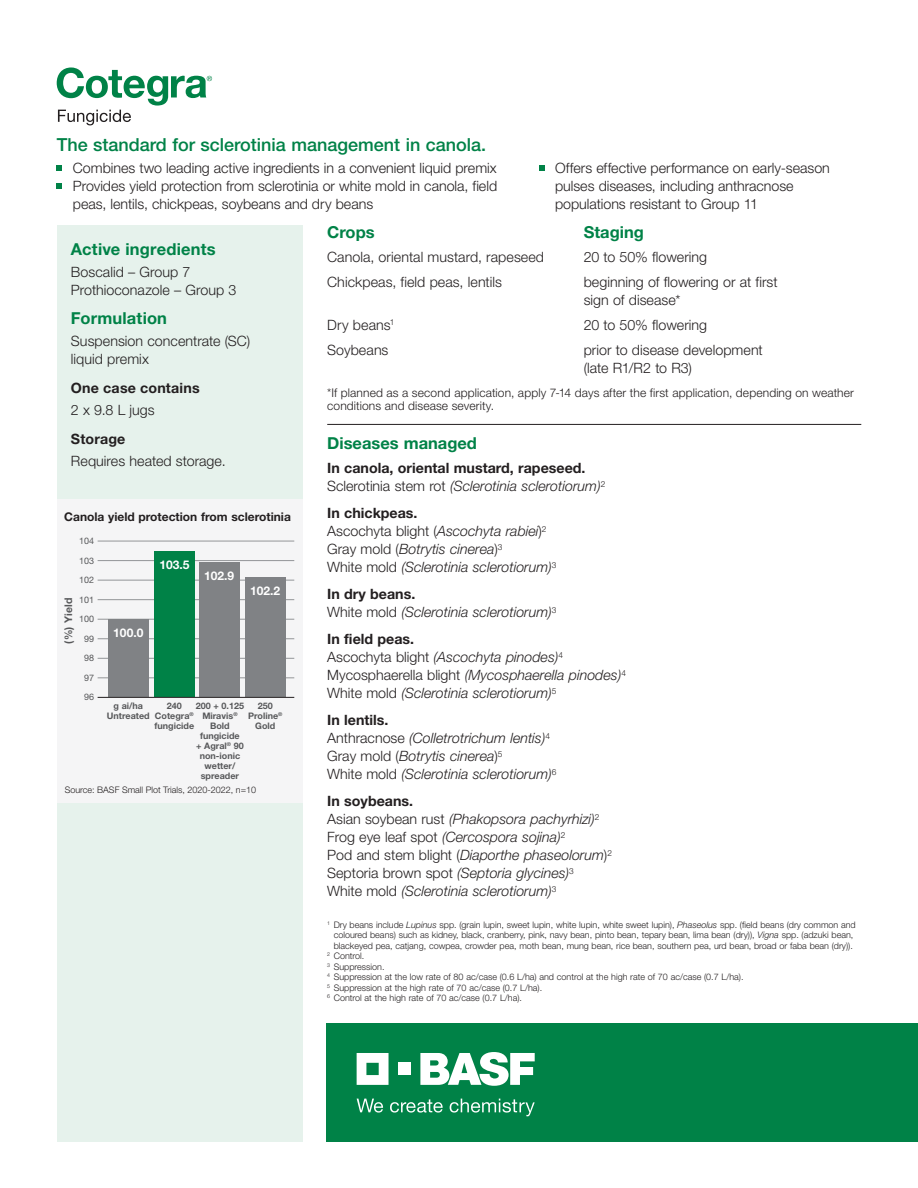
<style>
.page{position:relative;width:918px;height:1188px;background:#fff}
.page>*{position:absolute;margin:0;border:0;box-sizing:border-box;transform-origin:0 0}
.t1{font:500 18px "Helvetica Neue LT Std";color:#008247}
.t2{font:700 16.5px "Helvetica Neue LT Std";color:#008247}
.t3{font:italic 300 14.25px/18px "Helvetica Neue LT Std";color:#231f20}
.t4{font:300 14.25px/18px "Helvetica Neue LT Std";color:#231f20}
.t5{font:700 14.25px/18px "Helvetica Neue LT Std";color:#231f20}
.t6{font:300 12px/13.5px "Helvetica Neue LT Std";letter-spacing:.01em;color:#231f20}
.t7{font:700 12px "Helvetica Neue LT Std";color:#231f20}
.t8{font:700 12px "Helvetica Neue LT Std";color:#fff}
.t9{font:700 10.5px "Helvetica Neue LT Std";color:#57585a}
.t10{font:300 9px "Helvetica Neue LT Std";color:#231f20}
.t11{font:700 9px/9.9px "Helvetica Neue LT Std";color:#57585a;text-align:center}
.t12{font:9px/19.5px "Helvetica Neue LT Std";letter-spacing:-.01em;color:#57585a;text-align:center}
.s1{font-weight:300}
.s2{font-weight:300;font-style:italic}
.s3{font-weight:700;font-style:normal}
.s4{font-style:normal}
.s5{font-style:italic}
</style>
<div class="page">
<div style="left:57px;top:226px;width:245px;height:916px;background:#e6f2ec"></div>
<div style="left:327px;top:1023px;width:591px;height:119px;background:#008247"></div>
<svg style="left:357px;top:1053px;width:32px;height:32px"></svg>
<div style="left:398px;top:1063px;width:13px;height:12px;background:#fff"></div>
<svg style="left:420px;top:1052px;width:115px;height:34px"></svg>
<svg style="left:357px;top:1099px;width:26px;height:14px"></svg>
<svg style="left:390px;top:1099px;width:53px;height:14px"></svg>
<svg style="left:450px;top:1099px;width:85px;height:17px"></svg>
<hr style="left:327px;top:424px;width:534px;height:1px;background:#231f20">
<svg style="left:57px;top:165px;width:5px;height:5px"></svg>
<svg style="left:57px;top:183px;width:5px;height:5px"></svg>
<svg style="left:539px;top:165px;width:5px;height:5px"></svg>
<div style="left:57px;top:500px;width:245px;height:303px;background:#f5f5f6"></div>
<hr style="left:98px;top:541px;width:196px;height:1px;background:#939598">
<hr style="left:98px;top:599px;width:196px;height:1px;background:#939598">
<hr style="left:98px;top:619px;width:196px;height:1px;background:#939598">
<hr style="left:98px;top:580px;width:196px;height:1px;background:#939598">
<hr style="left:98px;top:560px;width:196px;height:1px;background:#939598">
<hr style="left:98px;top:638px;width:196px;height:1px;background:#939598">
<hr style="left:98px;top:658px;width:196px;height:1px;background:#939598">
<hr style="left:98px;top:677px;width:196px;height:1px;background:#939598">
<div style="left:108px;top:619px;width:40px;height:78px;background:#808285"></div>
<div style="left:199px;top:563px;width:40px;height:134px;background:#808285"></div>
<div style="left:154px;top:551px;width:41px;height:146px;background:#008247"></div>
<div style="left:245px;top:577px;width:40px;height:120px;background:#808285"></div>
<hr style="left:98px;top:697px;width:196px;height:1px;background:#231f20">
<svg style="left:57px;top:68px;width:155px;height:57px"></svg>
<p class="t1" style="left:57px;top:134px;width:431px">The standard for sclerotinia management in canola.</p>
<p class="t4" style="left:73px;top:158px;width:426px;text-align:justify">Combines two leading active ingredients in a convenient liquid premix Provides yield protection from sclerotinia or white mold in canola, field peas, lentils, chickpeas, soybeans and dry beans</p>
<p class="t4" style="left:555px;top:158px;width:276px">Offers effective performance on early-season pulses diseases, including anthracnose populations resistant to Group 11</p>
<p class="t2" style="left:71px;top:239px;width:146px">Active ingredients</p>
<p class="t4" style="left:71px;top:263px;width:167px">Boscalid – Group 7<br>Prothioconazole – Group 3</p>
<p class="t2" style="left:71px;top:308px;width:98px">Formulation</p>
<p class="t4" style="left:71px;top:332px;width:181px">Suspension concentrate (SC) liquid premix</p>
<p class="t5" style="left:71px;top:379px;width:130px">One case contains</p>
<p class="t4" style="left:71px;top:401px;width:85px">2 x 9.8 L jugs</p>
<p class="t5" style="left:71px;top:430px;width:56px">Storage</p>
<p class="t4" style="left:71px;top:452px;width:156px">Requires heated storage.</p>
<p class="t7" style="left:64px;top:509px;width:228px">Canola yield protection from sclerotinia</p>
<p class="t12" style="left:79px;top:531px;width:16px">104<br>103<br>102<br>101<br>100<br>99<br>98<br>97<br>96</p>
<p class="t9" style="left:62px;top:644px;width:48px;rotate:-90deg">(%) Yield</p>
<p class="t8" style="left:113px;top:625px;width:32px">100.0</p>
<p class="t8" style="left:159px;top:557px;width:32px">103.5</p>
<p class="t8" style="left:204px;top:568px;width:32px">102.9</p>
<p class="t8" style="left:250px;top:583px;width:32px">102.2</p>
<p class="t11" style="left:107px;top:701px;width:44px">g ai/ha<br>Untreated</p>
<p class="t11" style="left:196px;top:701px;width:50px">200 + 0.125<br>Miravis<sup>®<br></sup>Bold fungicide<br>+ Agral<sup>®</sup> 90 non-ionic wetter/ spreader</p>
<p class="t11" style="left:248px;top:701px;width:36px">250<br>Proline<sup>®<br></sup>Gold</p>
<p class="t11" style="left:155px;top:701px;width:41px">240<br>Cotegra<sup>® </sup>fungicide</p>
<p class="t10" style="left:65px;top:784px;width:193px">Source: BASF Small Plot Trials, 2020-2022, n=10</p>
<p class="t2" style="left:327px;top:221px;width:49px">Crops</p>
<p class="t2" style="left:584px;top:221px;width:62px">Staging</p>
<p class="t4" style="left:327px;top:248px;width:218px">Canola, oriental mustard, rapeseed</p>
<p class="t4" style="left:584px;top:248px;width:125px">20 to 50% flowering</p>
<p class="t4" style="left:327px;top:273px;width:176px">Chickpeas, field peas, lentils</p>
<p class="t4" style="left:584px;top:273px;width:195px">beginning of flowering or at first sign of disease*</p>
<p class="t4" style="left:327px;top:315px;width:69px">Dry beans<sup>1</sup></p>
<p class="t4" style="left:584px;top:315px;width:125px">20 to 50% flowering</p>
<p class="t4" style="left:327px;top:340px;width:63px">Soybeans</p>
<p class="t4" style="left:584px;top:340px;width:181px">prior to disease development (late R1/R2 to R3)</p>
<p class="t6" style="left:327px;top:386px;width:528px">*If planned as a second application, apply 7-14 days after the first application, depending on weather conditions and disease severity.</p>
<p class="t2" style="left:327px;top:432px;width:151px">Diseases managed</p>
<p class="t5" style="left:327px;top:459px;width:280px">In canola, oriental mustard, rapeseed.<br><span class="s1">Sclerotinia stem rot</span> <span class="s2">(Sclerotinia sclerotiorum)</span><sup>2</sup></p>
<p class="t3" style="left:327px;top:504px;width:231px"><span class="s3">In chickpeas.<br></span><span class="s4">Ascochyta blight (</span>Ascochyta rabiei<span class="s4">)</span><sup>2<br></sup><span class="s4">Gray mold (</span>Botrytis cinerea<span class="s4">)</span><sup>3<br></sup><span class="s4">White mold</span> (Sclerotinia sclerotiorum)<sup>3</sup></p>
<p class="t3" style="left:327px;top:585px;width:231px"><span class="s3">In dry beans.<br></span><span class="s4">White mold</span> (Sclerotinia sclerotiorum)<sup>3</sup></p>
<p class="t3" style="left:327px;top:630px;width:300px"><span class="s3">In field peas.<br></span><span class="s4">Ascochyta blight</span> (Ascochyta pinodes)<sup>4<br></sup><span class="s4">Mycosphaerella blight</span> (Mycosphaerella pinodes)<sup>4<br></sup><span class="s4">White mold</span> (Sclerotinia sclerotiorum)<sup>5</sup></p>
<p class="t3" style="left:327px;top:711px;width:231px"><span class="s3">In lentils.<br></span><span class="s4">Anthracnose</span> (Colletrotrichum lentis)<sup>4<br></sup><span class="s4">Gray mold (</span>Botrytis cinerea<span class="s4">)</span><sup>5<br></sup><span class="s4">White mold</span> (Sclerotinia sclerotiorum)<sup>6</sup></p>
<p class="t3" style="left:327px;top:792px;width:286px"><span class="s3">In soybeans.<br></span><span class="s4">Asian soybean rust</span> (Phakopsora pachyrhizi)<sup>2<br></sup><span class="s4">Frog eye leaf spot</span> (Cercospora sojina)<sup>2<br></sup><span class="s4">Pod and stem blight (</span>Diaporthe phaseolorum<span class="s4">)</span><sup>2<br></sup><span class="s4">Septoria brown spot</span> (Septoria glycines)<sup>3<br></sup><span class="s4">White mold</span> (Sclerotinia sclerotiorum)<sup>3</sup></p>
<p class="t10" style="left:327px;top:919px;width:530px"><sup>1</sup> Dry beans include <span class="s5">Lupinus</span> spp. (grain lupin, sweet lupin, white lupin, white sweet lupin), <span class="s5">Phaseolus</span> spp. (field beans (dry common and</p>
<p class="t10" style="left:334px;top:929px;width:521px">coloured beans) such as kidney, black, cranberry, pink, navy bean, pinto bean, tepary bean, lima bean (dry)), <span class="s5">Vigna</span> spp. (adzuki bean,</p>
<p class="t10" style="left:334px;top:940px;width:521px">blackeyed pea, catjang, cowpea, crowder pea, moth bean, mung bean, rice bean, southern pea, urd bean, broad or faba bean (dry)).</p>
<p class="t10" style="left:327px;top:950px;width:39px"><sup>2</sup> Control.</p>
<p class="t10" style="left:327px;top:961px;width:59px"><sup>3</sup> Suppression.</p>
<p class="t10" style="left:327px;top:971px;width:418px"><sup>4</sup> Suppression at the low rate of 80 ac/case (0.6 L/ha) and control at the high rate of 70 ac/case (0.7 L/ha).</p>
<p class="t10" style="left:327px;top:982px;width:216px"><sup>5</sup> Suppression at the high rate of 70 ac/case (0.7 L/ha).</p>
<p class="t10" style="left:327px;top:992px;width:196px"><sup>6</sup> Control at the high rate of 70 ac/case (0.7 L/ha).</p>
</div>
